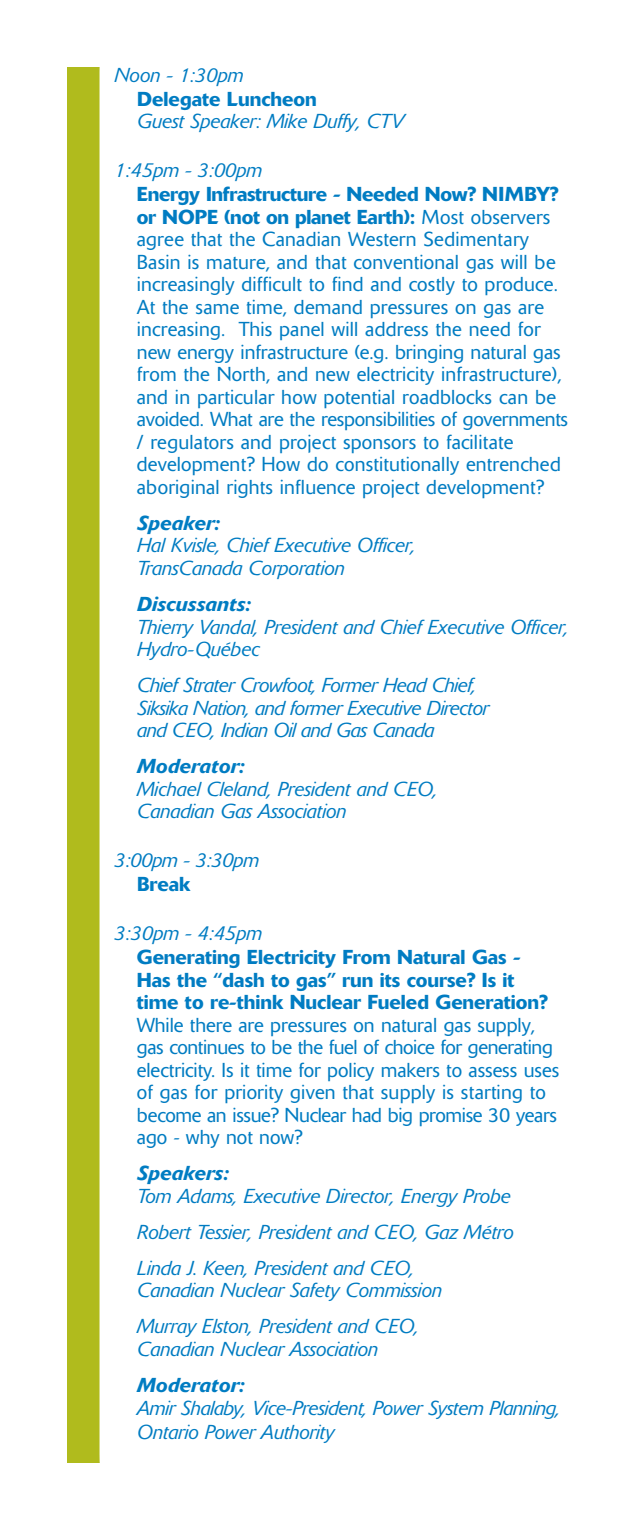
<style>
.page{position:relative;width:630px;height:1530px;background:#fff}
.page>*{position:absolute;margin:0;border:0;box-sizing:border-box;transform-origin:0 0}
.t1{font:300 20px/22.5px "Delta";letter-spacing:.01em;color:#007cc2}
.t2{font:italic 300 20px/22.5px "Delta";color:#007cc2}
.t3{font:500 20px/22.5px "Delta";color:#007cc2}
.t4{font:italic 500 20px "Delta";color:#007cc2}
.s1{font-weight:500}
</style>
<div class="page">
<div style="left:68px;top:68px;width:494px;height:1394px;background:#b0bb1d"></div>
<div style="left:100px;top:68px;width:462px;height:1394px;background:#fff"></div>
<p class="t2" style="left:115px;top:65px;width:131px">Noon - 1:30pm</p>
<p class="t3" style="left:137px;top:90px;width:181px">Delegate Luncheon</p>
<p class="t2" style="left:137px;top:112px;width:269px">Guest Speaker: Mike Duffy, CTV</p>
<p class="t2" style="left:115px;top:161px;width:149px">1:45pm - 3:00pm</p>
<p class="t1" style="left:137px;top:185px;width:433px"><span class="s1">Energy Infrastructure - Needed Now? NIMBY? or NOPE (not on planet Earth):</span> Most observers agree that the Canadian Western Sedimentary Basin is mature, and that conventional gas will be increasingly difficult to find and costly to produce.<br>At the same time, demand pressures on gas are increasing. This panel will address the need for new energy infrastructure (e.g. bringing natural gas from the North, and new electricity infrastructure), and in particular how potential roadblocks can be avoided. What are the responsibilities of governments / regulators and project sponsors to facilitate development? How do constitutionally entrenched aboriginal rights influence project development?</p>
<p class="t4" style="left:137px;top:516px;width:85px">Speaker:</p>
<p class="t2" style="left:137px;top:536px;width:280px">Hal Kvisle, Chief Executive Officer,<br>TransCanada Corporation</p>
<p class="t4" style="left:137px;top:597px;width:116px">Discussants:</p>
<p class="t2" style="left:137px;top:617px;width:433px">Thierry Vandal, President and Chief Executive Officer,<br>Hydro-Québec</p>
<p class="t2" style="left:137px;top:676px;width:353px">Chief Strater Crowfoot, Former Head Chief,<br>Siksika Nation, and former Executive Director and CEO, Indian Oil and Gas Canada</p>
<p class="t4" style="left:137px;top:759px;width:109px">Moderator:</p>
<p class="t2" style="left:137px;top:779px;width:302px">Michael Cleland, President and CEO,<br>Canadian Gas Association</p>
<p class="t2" style="left:115px;top:850px;width:146px">3:00pm - 3:30pm</p>
<p class="t3" style="left:137px;top:875px;width:55px">Break</p>
<p class="t2" style="left:115px;top:923px;width:149px">3:30pm - 4:45pm</p>
<p class="t3" style="left:137px;top:948px;width:413px">Generating Electricity From Natural Gas -<br>Has the “dash to gas” run its course? Is it time to re-think Nuclear Fueled Generation?</p>
<p class="t1" style="left:137px;top:1015px;width:424px">While there are pressures on natural gas supply, gas continues to be the fuel of choice for generating electricity. Is it time for policy makers to assess uses of gas for priority given that supply is starting to become an issue? Nuclear had big promise 30 years ago - why not now?</p>
<p class="t4" style="left:137px;top:1166px;width:94px">Speakers:</p>
<p class="t2" style="left:137px;top:1179px;width:378px;line-height:36px">Tom Adams, Executive Director, Energy Probe<br>Robert Tessier, President and CEO, Gaz Métro<br>Linda J. Keen, President and CEO,</p>
<p class="t2" style="left:137px;top:1274px;width:306px;line-height:36px">Canadian Nuclear Safety Commission<br>Murray Elston, President and CEO,</p>
<p class="t2" style="left:137px;top:1340px;width:243px">Canadian Nuclear Association</p>
<p class="t4" style="left:137px;top:1378px;width:109px">Moderator:</p>
<p class="t2" style="left:137px;top:1397px;width:425px;line-height:24.2px">Amir Shalaby, Vice-President, Power System Planning,<br>Ontario Power Authority</p>
</div>
